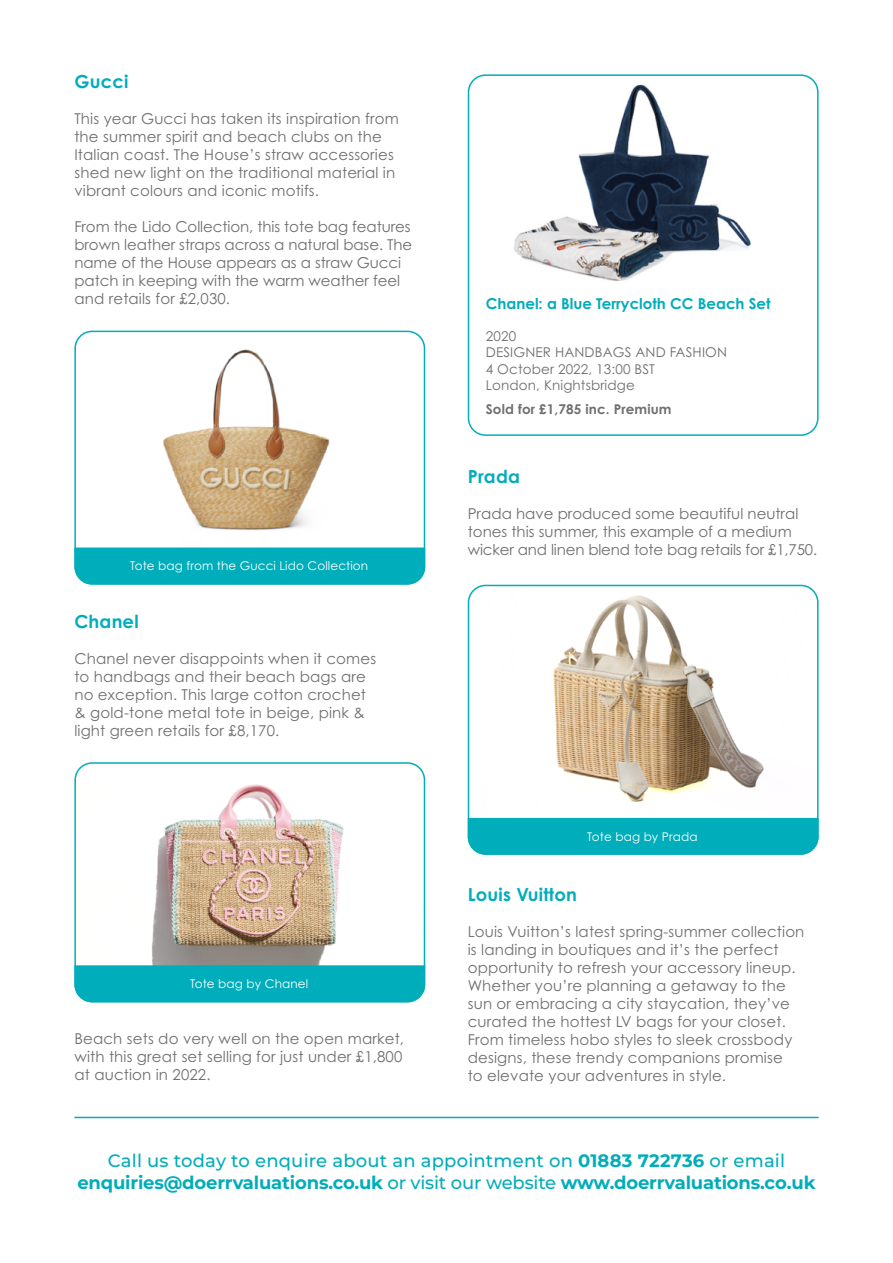
<style>
.page{position:relative;width:893px;height:1263px;background:#fff}
.page>*{position:absolute;margin:0;border:0;box-sizing:border-box;transform-origin:0 0}
.t1{font:700 18px/21.6px "Montserrat";letter-spacing:-.01em;color:#00adba;text-align:center}
.t2{font:700 18px "Century Gothic Pro";letter-spacing:.01em;color:#00adba}
.t3{font:15px/18px "Century Gothic Pro";letter-spacing:.01em;color:#706f6f}
.t4{font:700 15px "Century Gothic Pro";color:#00adba}
.t5{font:13.5px/16.2px "Century Gothic Pro";letter-spacing:.01em;color:#706f6f}
.t6{font:700 13.5px "Century Gothic Pro";letter-spacing:.01em;color:#706f6f}
.t7{font:12px "Century Gothic Pro";letter-spacing:.01em;color:#fff}
.s1{font-weight:500}
</style>
<div class="page">
<hr style="left:74px;top:1117px;width:745px;height:1px;background:#00adba">
<img style="left:163px;top:349px;width:167px;height:181px">
<div style="left:74px;top:331px;width:351px;height:254px;border:2px solid #00adba;border-radius:17px"></div>
<img style="left:468px;top:585px;width:348px;height:233px">
<div style="left:468px;top:585px;width:351px;height:270px;border:2px solid #00adba;border-radius:17px"></div>
<img style="left:514px;top:77px;width:302px;height:204px">
<div style="left:468px;top:74px;width:351px;height:362px;border:2px solid #00adba;border-radius:17px"></div>
<img style="left:77px;top:765px;width:347px;height:200px">
<div style="left:74px;top:762px;width:351px;height:240px;border:2px solid #00adba;border-radius:17px"></div>
<div style="left:74px;top:547px;width:351px;height:37px;background:#00adba"></div>
<div style="left:74px;top:965px;width:351px;height:37px;background:#00adba"></div>
<div style="left:468px;top:818px;width:351px;height:37px;background:#00adba"></div>
<p class="t2" style="left:74px;top:70px;width:56px">Gucci</p>
<p class="t3" style="left:74px;top:109px;width:326px">This year Gucci has taken its inspiration from the summer spirit and beach clubs on the Italian coast. The House’s straw accessories shed new light on the traditional material in vibrant colours and iconic motifs.</p>
<p class="t3" style="left:74px;top:217px;width:339px">From the Lido Collection, this tote bag features brown leather straps across a natural base. The name of the House appears as a straw Gucci patch in keeping with the warm weather feel and retails for £2,030.</p>
<p class="t7" style="left:130px;top:559px;width:240px">Tote bag from the Gucci Lido Collection</p>
<p class="t2" style="left:74px;top:610px;width:66px">Chanel</p>
<p class="t3" style="left:74px;top:649px;width:303px">Chanel never disappoints when it comes to handbags and their beach bags are no exception. This large cotton crochet &amp; gold-tone metal tote in beige, pink &amp; light green retails for £8,170.</p>
<p class="t7" style="left:190px;top:976px;width:120px">Tote bag by Chanel</p>
<p class="t3" style="left:74px;top:1029px;width:331px;text-align:justify">Beach sets do very well on the open market, with this great set selling for just under £1,800 at auction in 2022.</p>
<p class="t4" style="left:486px;top:294px;width:286px">Chanel: a Blue Terrycloth CC Beach Set</p>
<p class="t5" style="left:486px;top:328px;width:243px">2020<br>DESIGNER HANDBAGS AND FASHION<br>4 October 2022, 13:00 BST<br>London, Knightsbridge</p>
<p class="t6" style="left:486px;top:401px;width:187px">Sold for £1,785 inc. Premium</p>
<p class="t2" style="left:468px;top:465px;width:54px">Prada</p>
<p class="t3" style="left:468px;top:505px;width:351px">Prada have produced some beautiful neutral tones this summer, this example of a medium wicker and linen blend tote bag retails for £1,750.</p>
<p class="t7" style="left:587px;top:829px;width:112px">Tote bag by Prada</p>
<p class="t2" style="left:468px;top:883px;width:111px">Louis Vuitton</p>
<p class="t3" style="left:468px;top:922px;width:338px">Louis Vuitton’s latest spring-summer collection is landing in boutiques and it’s the perfect opportunity to refresh your accessory lineup.<br>Whether you’re planning a getaway to the sun or embracing a city staycation, they’ve curated the hottest LV bags for your closet.<br>From timeless hobo styles to sleek crossbody designs, these trendy companions promise<br>to elevate your adventures in style.</p>
<p class="t1" style="left:77px;top:1149px;width:740px"><span class="s1">Call us today to enquire about an appointment on</span> 01883 722736 <span class="s1">or email </span>enquiries@doerrvaluations.co.uk <span class="s1">or visit our website</span> www.doerrvaluations.co.uk</p>
</div>
